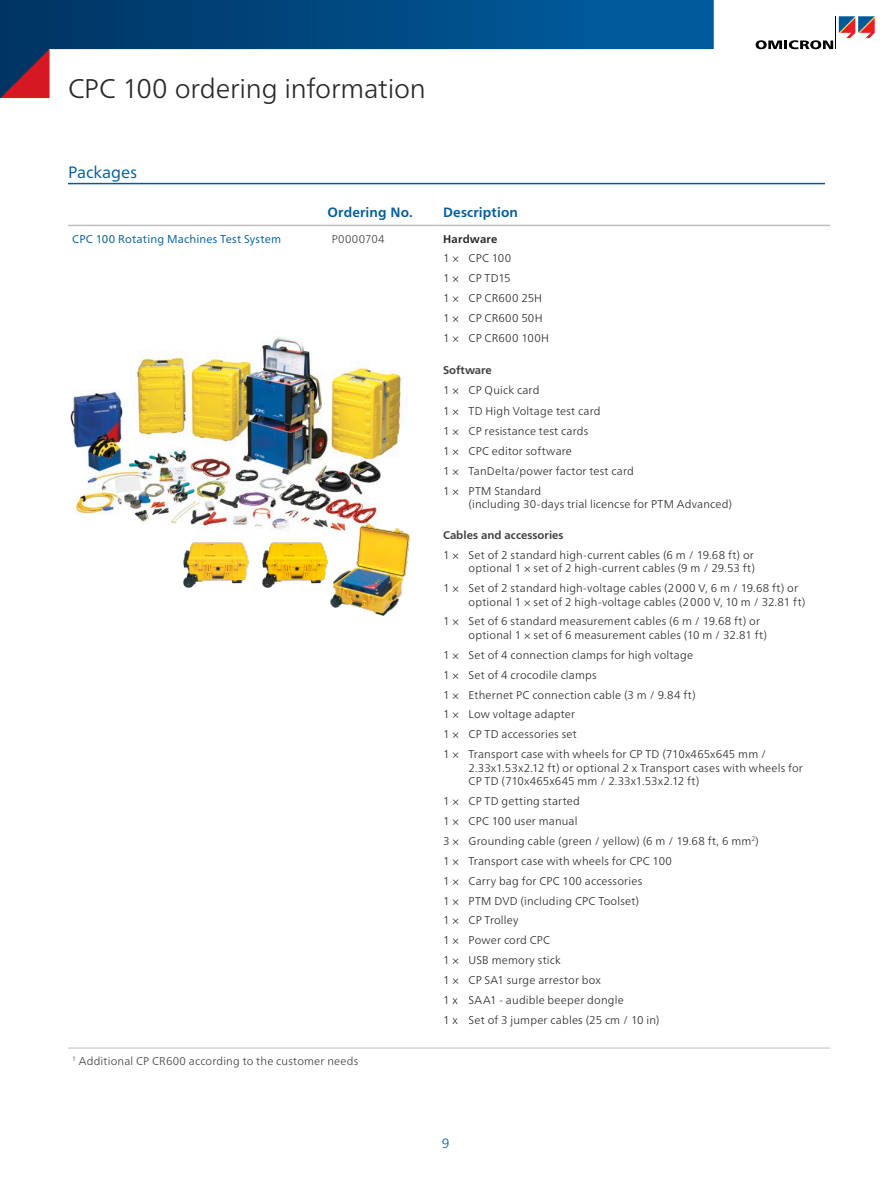
<style>
.page{position:relative;width:893px;height:1191px;background:#fff}
.page>*{position:absolute;margin:0;border:0;box-sizing:border-box;transform-origin:0 0}
.Content_-_Page_Headl{font:300 27px "Frutiger Neue LTW1 G";letter-spacing:-.01em;color:#282829}
.Content_-_Headline_1{font:16.5px "Frutiger Neue LTW1 G";color:#005e9d}
.Content_-_Headline_1-2{font:700 13.5px "Frutiger Neue LTW1 G";letter-spacing:.01em;color:#005e9d}
.t1{font:300 13.5px "Frutiger Neue LTW1 G";color:#00599a}
.Table_-_Content{font:300 11.25px/13.5px "Frutiger Neue LTW1 G";letter-spacing:.015em;color:#282829}
.Content_-_Headline_1-3{font:300 11.25px "Frutiger Neue LTW1 G";letter-spacing:.015em;color:#403f41}
.Content_-_Headline_1-4{font:11.25px "Frutiger Neue LTW1 G";letter-spacing:.015em;color:#005e9d}
.Table_-_Headline{font:700 11.25px "Frutiger Neue LTW1 G";color:#403f41}
.Content_-_Normal{font:300 11.25px "Frutiger Neue LTW1 G";letter-spacing:.035em;color:#403f41}
.Table_-_Content-2{font:700 11.25px "Frutiger Neue LTW1 G";letter-spacing:.02em;color:#282829}
</style>
<div class="page">
<svg style="left:0;top:0;width:714px;height:98px"></svg>
<svg style="left:1px;top:49px;width:49px;height:49px;background:#6c2843"></svg>
<svg style="left:756px;top:40px;width:77px;height:9px"></svg>
<hr style="left:836px;top:16px;width:1px;height:33px;background:#000">
<svg style="left:839px;top:16px;width:36px;height:22px"></svg>
<hr style="left:68px;top:1047px;width:255px;height:1px;background:#bcbec0">
<hr style="left:323px;top:1047px;width:116px;height:1px;background:#bcbec0">
<hr style="left:439px;top:1047px;width:391px;height:1px;background:#bcbec0">
<hr style="left:68px;top:225px;width:255px;height:1px;background:#bcbec0">
<hr style="left:323px;top:225px;width:116px;height:1px;background:#bcbec0">
<hr style="left:439px;top:225px;width:391px;height:1px;background:#bcbec0">
<hr style="left:68px;top:183px;width:757px;height:1px;background:#00599a">
<img style="left:70px;top:337px;width:333px;height:192px">
<img style="left:327px;top:522px;width:83px;height:94px">
<img style="left:261px;top:539px;width:74px;height:51px">
<img style="left:182px;top:542px;width:67px;height:46px">
<p class="Content_-_Page_Headl" style="left:68px;top:72px;width:359px">CPC 100 ordering information</p>
<p class="Content_-_Headline_1" style="left:68px;top:163px;width:70px">Packages</p>
<p class="Content_-_Headline_1-2" style="left:327px;top:204px;width:87px">Ordering No.</p>
<p class="Content_-_Headline_1-2" style="left:443px;top:204px;width:76px">Description</p>
<p class="Content_-_Headline_1-4" style="left:72px;top:232px;width:210px">CPC 100 Rotating Machines Test System</p>
<p class="Content_-_Normal" style="left:332px;top:232px;width:55px">P0000704</p>
<p class="Table_-_Content-2" style="left:443px;top:232px;width:56px">Hardware</p>
<p class="Table_-_Content" style="left:443px;top:252px;width:70px">1 × CPC 100</p>
<p class="Table_-_Content" style="left:443px;top:271px;width:69px">1 × CP TD15</p>
<p class="Table_-_Content" style="left:443px;top:291px;width:101px">1 × CP CR600 25H</p>
<p class="Table_-_Content" style="left:443px;top:311px;width:101px">1 × CP CR600 50H</p>
<p class="Table_-_Content" style="left:443px;top:331px;width:107px">1 × CP CR600 100H</p>
<p class="Table_-_Headline" style="left:443px;top:363px;width:50px">Software</p>
<p class="Table_-_Content" style="left:443px;top:383px;width:98px">1 × CP Quick card</p>
<p class="Table_-_Content" style="left:443px;top:404px;width:159px">1 × TD High Voltage test card</p>
<p class="Table_-_Content" style="left:443px;top:424px;width:147px">1 × CP resistance test cards</p>
<p class="Table_-_Content" style="left:443px;top:444px;width:130px">1 × CPC editor software</p>
<p class="Table_-_Content" style="left:443px;top:464px;width:192px">1 × TanDelta/power factor test card</p>
<p class="Table_-_Content" style="left:469px;top:484px;width:265px;text-indent:-26px">1 × PTM Standard<br>(including 30-days trial licencse for PTM Advanced)</p>
<p class="Table_-_Headline" style="left:443px;top:528px;width:122px">Cables and accessories</p>
<p class="Table_-_Content" style="left:443px;top:548px;width:313px;text-align:right">1 × Set of 2 standard high-current cables (6 m / 19.68 ft) or optional 1 × set of 2 high-current cables (9 m / 29.53 ft)</p>
<p class="Table_-_Content" style="left:469px;top:581px;width:338px;text-indent:-26px">1 × Set of 2 standard high-voltage cables (2000 V, 6 m / 19.68 ft) or optional 1 × set of 2 high-voltage cables (2000 V, 10 m / 32.81 ft)</p>
<p class="Table_-_Content" style="left:469px;top:614px;width:300px;text-indent:-26px">1 × Set of 6 standard measurement cables (6 m / 19.68 ft) or optional 1 × set of 6 measurement cables (10 m / 32.81 ft)</p>
<p class="Table_-_Content" style="left:443px;top:648px;width:251px">1 × Set of 4 connection clamps for high voltage</p>
<p class="Table_-_Content" style="left:443px;top:668px;width:155px">1 × Set of 4 crocodile clamps</p>
<p class="Table_-_Content" style="left:443px;top:688px;width:254px">1 × Ethernet PC connection cable (3 m / 9.84 ft)</p>
<p class="Table_-_Content" style="left:443px;top:707px;width:133px">1 × Low voltage adapter</p>
<p class="Table_-_Content" style="left:443px;top:727px;width:135px">1 × CP TD accessories set</p>
<p class="Table_-_Content" style="left:469px;top:747px;width:336px;text-indent:-26px">1 × Transport case with wheels for CP TD (710x465x645 mm /<br>2.33x1.53x2.12 ft) or optional 2 x Transport cases with wheels for<br>CP TD (710x465x645 mm / 2.33x1.53x2.12 ft)</p>
<p class="Table_-_Content" style="left:443px;top:794px;width:138px">1 × CP TD getting started</p>
<p class="Table_-_Content" style="left:443px;top:814px;width:136px">1 × CPC 100 user manual</p>
<p class="Table_-_Content" style="left:443px;top:834px;width:317px">3 × Grounding cable (green / yellow) (6 m / 19.68 ft, 6 mm<sup>2</sup>)</p>
<p class="Table_-_Content" style="left:443px;top:854px;width:230px">1 × Transport case with wheels for CPC 100</p>
<p class="Table_-_Content" style="left:443px;top:874px;width:201px">1 × Carry bag for CPC 100 accessories</p>
<p class="Table_-_Content" style="left:443px;top:893px;width:198px">1 × PTM DVD (including CPC Toolset)</p>
<p class="Table_-_Content" style="left:443px;top:913px;width:77px">1 × CP Trolley</p>
<p class="Table_-_Content" style="left:443px;top:933px;width:109px">1 × Power cord CPC</p>
<p class="Table_-_Content" style="left:443px;top:953px;width:119px">1 × USB memory stick</p>
<p class="Table_-_Content" style="left:443px;top:973px;width:159px">1 × CP SA1 surge arrestor box</p>
<p class="Table_-_Content" style="left:443px;top:993px;width:182px">1 x SAA1 - audible beeper dongle</p>
<p class="Table_-_Content" style="left:443px;top:1013px;width:218px">1 x Set of 3 jumper cables (25 cm / 10 in)</p>
<p class="Content_-_Headline_1-3" style="left:72px;top:1054px;width:287px"><sup>1</sup> Additional CP CR600 according to the customer needs</p>
<p class="t1" style="left:442px;top:1135px;width:9px">9</p>
</div>
